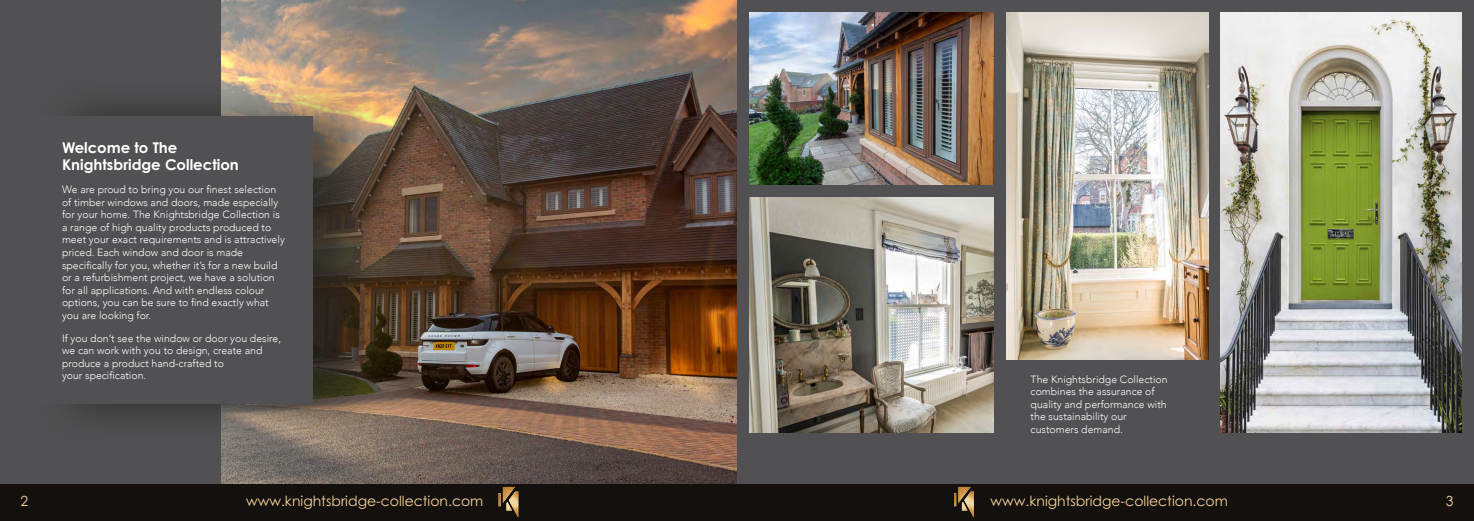
<style>
.page{position:relative;width:1474px;height:521px;background:#fff}
.page>*{position:absolute;margin:0;border:0;box-sizing:border-box;transform-origin:0 0}
.t1{font:700 14.88px/17.8px "Century Gothic Pro";color:#fff}
.t2{font:14px "Century Gothic Pro";color:#f7d498}
.t3{font:300 10.5px/12.6px "Avenir";color:#fff}
</style>
<div class="page">
<div style="left:0;top:0;width:1473px;height:521px;background:#515052"></div>
<img style="left:221px;top:0;width:516px;height:484px">
<div style="left:33px;top:75px;width:358px;height:371px;background:#1d1d1b;opacity:.76"></div>
<div style="left:37px;top:117px;width:276px;height:287px;background:#515052"></div>
<img style="left:1220px;top:12px;width:241px;height:421px">
<img style="left:749px;top:197px;width:244px;height:236px">
<img style="left:749px;top:12px;width:244px;height:173px">
<img style="left:1006px;top:12px;width:202px;height:348px">
<div style="left:0;top:484px;width:1473px;height:37px;background:#13100d"></div>
<img style="left:498px;top:487px;width:20px;height:30px">
<img style="left:954px;top:487px;width:19px;height:29px">
<h1 class="t1" style="left:62px;top:138px;width:178px">Welcome to The<br>Knightsbridge Collection</h1>
<p class="t3" style="left:62px;top:183px;width:224px">We are proud to bring you our finest selection of timber windows and doors, made especially for your home. The Knightsbridge Collection is a range of high quality products produced to meet your exact requirements and is attractively priced. Each window and door is made specifically for you, whether it’s for a new build or a refurbishment project, we have a solution for all applications. And with endless colour options, you can be sure to find exactly what you are looking for.</p>
<p class="t3" style="left:62px;top:332px;width:220px">If you don’t see the window or door you desire, we can work with you to design, create and produce a product hand-crafted to<br>your specification.</p>
<p class="t3" style="left:1030px;top:373px;width:138px">The Knightsbridge Collection combines the assurance of quality and performance with the sustainability our customers demand.</p>
<h2 class="t2" style="left:21px;top:492px;width:9px">2</h2>
<h2 class="t2" style="left:246px;top:492px;width:239px">www.knightsbridge-collection.com</h2>
<h2 class="t2" style="left:990px;top:492px;width:239px">www.knightsbridge-collection.com</h2>
<h2 class="t2" style="left:1445px;top:492px;width:9px">3</h2>
</div>
